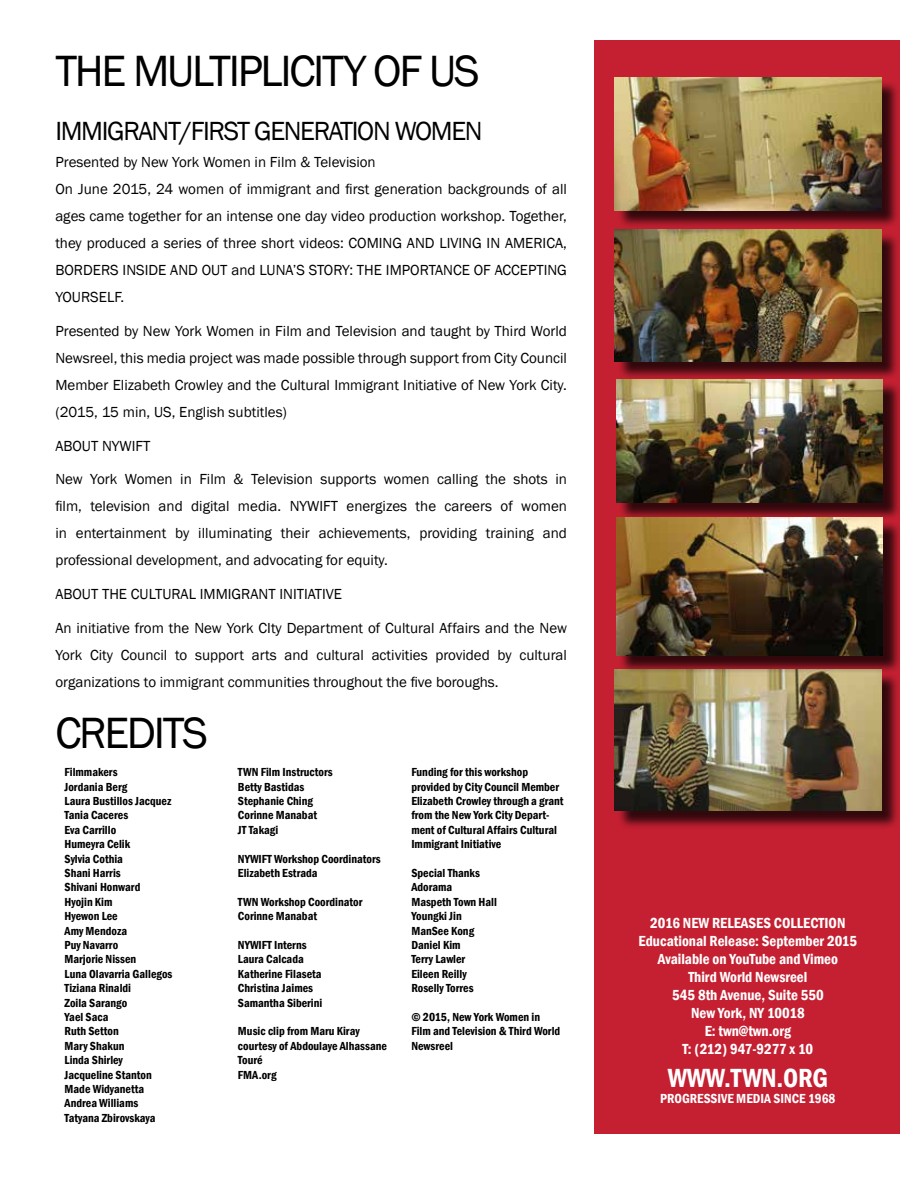
<style>
.page{position:relative;width:918px;height:1188px;background:#fff}
.page>*{position:absolute;margin:0;border:0;box-sizing:border-box;transform-origin:0 0}
.t1{font:45px "Franklin Gothic";letter-spacing:-.05em;color:#000}
.t2{font:27px "Franklin Gothic";letter-spacing:-.05em;color:#000}
.t3{font:600 condensed 27px "Franklin Gothic";letter-spacing:-.01em;color:#fff}
.t4{font:15px/27px "Franklin Gothic";color:#000;text-align:justify}
.t5{font:600 condensed 15px/18px "Franklin Gothic";color:#fff;text-align:center}
.t6{font:600 condensed 13.5px "Franklin Gothic";color:#fff}
.t7{font:600 condensed 12px/14.4px "Franklin Gothic";color:#000}
</style>
<div class="page">
<div style="left:594px;top:40px;width:306px;height:1094px;background:#c42032"></div>
<div style="left:619px;top:382px;width:283px;height:139px;background:#000;opacity:.75"></div>
<img style="left:616px;top:379px;width:267px;height:124px">
<div style="left:617px;top:672px;width:283px;height:158px;background:#000;opacity:.75"></div>
<img style="left:615px;top:670px;width:266px;height:141px">
<div style="left:619px;top:520px;width:283px;height:154px;background:#000;opacity:.75"></div>
<img style="left:616px;top:518px;width:267px;height:138px">
<div style="left:617px;top:80px;width:283px;height:149px;background:#000;opacity:.75"></div>
<img style="left:615px;top:78px;width:266px;height:132px">
<div style="left:617px;top:232px;width:283px;height:148px;background:#000;opacity:.75"></div>
<img style="left:615px;top:230px;width:266px;height:132px">
<h1 class="t1" style="left:55px;top:43px;width:426px">THE MULTIPLICITY OF US</h1>
<h2 class="t2" style="left:55px;top:114px;width:429px">IMMIGRANT/FIRST GENERATION WOMEN</h2>
<p class="t4" style="left:55px;top:149px;width:513px;text-align:left">Presented by New York Women in Film &amp; Television<br>On June 2015, 24 women of immigrant and first generation backgrounds of all ages came together for an intense one day video production workshop. Together, they produced a series of three short videos: COMING AND LIVING IN AMERICA, BORDERS INSIDE AND OUT and LUNA’S STORY: THE IMPORTANCE OF ACCEPTING YOURSELF.</p>
<p class="t4" style="left:55px;top:318px;width:513px">Presented by New York Women in Film and Television and taught by Third World Newsreel, this media project was made possible through support from City Council Member Elizabeth Crowley and the Cultural Immigrant Initiative of New York City. (2015, 15 min, US, English subtitles)</p>
<p class="t4" style="left:55px;top:433px;width:97px">ABOUT NYWIFT</p>
<p class="t4" style="left:55px;top:466px;width:513px">New York Women in Film &amp; Television supports women calling the shots in film, television and digital media. NYWIFT energizes the careers of women in entertainment by illuminating their achievements, providing training and professional development, and advocating for equity.</p>
<p class="t4" style="left:55px;top:581px;width:288px">ABOUT THE CULTURAL IMMIGRANT INITIATIVE</p>
<p class="t4" style="left:55px;top:615px;width:513px">An initiative from the New York CIty Department of Cultural Affairs and the New York City Council to support arts and cultural activities provided by cultural organizations to immigrant communities throughout the five boroughs.</p>
<h1 class="t1" style="left:55px;top:705px;width:154px">CREDITS</h1>
<p class="t7" style="left:65px;top:765px;width:109px">Filmmakers<br>Jordania Berg<br>Laura Bustillos Jacquez<br>Tania Caceres<br>Eva Carrillo<br>Humeyra Celik<br>Sylvia Cothia<br>Shani Harris<br>Shivani Honward<br>Hyojin Kim<br>Hyewon Lee<br>Amy Mendoza<br>Puy Navarro<br>Marjorie Nissen<br>Luna Olavarria Gallegos<br>Tiziana Rinaldi<br>Zoila Sarango<br>Yael Saca<br>Ruth Setton<br>Mary Shakun<br>Linda Shirley<br>Jacqueline Stanton<br>Made Widyanetta<br>Andrea Williams<br>Tatyana Zbirovskaya</p>
<p class="t7" style="left:238px;top:765px;width:96px">TWN Film Instructors<br>Betty Bastidas<br>Stephanie Ching<br>Corinne Manabat<br>JT Takagi</p>
<p class="t7" style="left:238px;top:851px;width:144px">NYWIFT Workshop Coordinators<br>Elizabeth Estrada</p>
<p class="t7" style="left:238px;top:895px;width:126px">TWN Workshop Coordinator<br>Corinne Manabat</p>
<p class="t7" style="left:238px;top:938px;width:86px">NYWIFT Interns<br>Laura Calcada<br>Katherine Filaseta<br>Christina Jaimes<br>Samantha Siberini</p>
<p class="t7" style="left:238px;top:1024px;width:151px">Music clip from Maru Kiray courtesy of Abdoulaye Alhassane<br>Touré<br>FMA.org</p>
<p class="t7" style="left:411px;top:765px;width:154px">Funding for this workshop provided by City Council Member<br>Elizabeth Crowley through a grant from the New York City Depart&shy;ment of Cultural Affairs Cultural<br>Immigrant Initiative</p>
<p class="t7" style="left:411px;top:866px;width:87px">Special Thanks<br>Adorama<br>Maspeth Town Hall<br>Youngki Jin<br>ManSee Kong<br>Daniel Kim<br>Terry Lawler<br>Eileen Reilly<br>Roselly Torres</p>
<p class="t7" style="left:411px;top:1010px;width:150px">© 2015, New York Women in<br>Film and Television &amp; Third World<br>Newsreel</p>
<p class="t5" style="left:639px;top:914px;width:220px">2016 NEW RELEASES COLLECTION<br>Educational Release: September 2015<br>Available on YouTube and Vimeo<br>Third World Newsreel<br>545 8th Avenue, Suite 550<br>New York, NY 10018<br>E: twn@twn.org<br>T: (212) 947-9277 x 10</p>
<h2 class="t3" style="left:668px;top:1060px;width:162px">WWW.TWN.ORG</h2>
<p class="t6" style="left:660px;top:1089px;width:177px">PROGRESSIVE MEDIA SINCE 1968</p>
</div>
